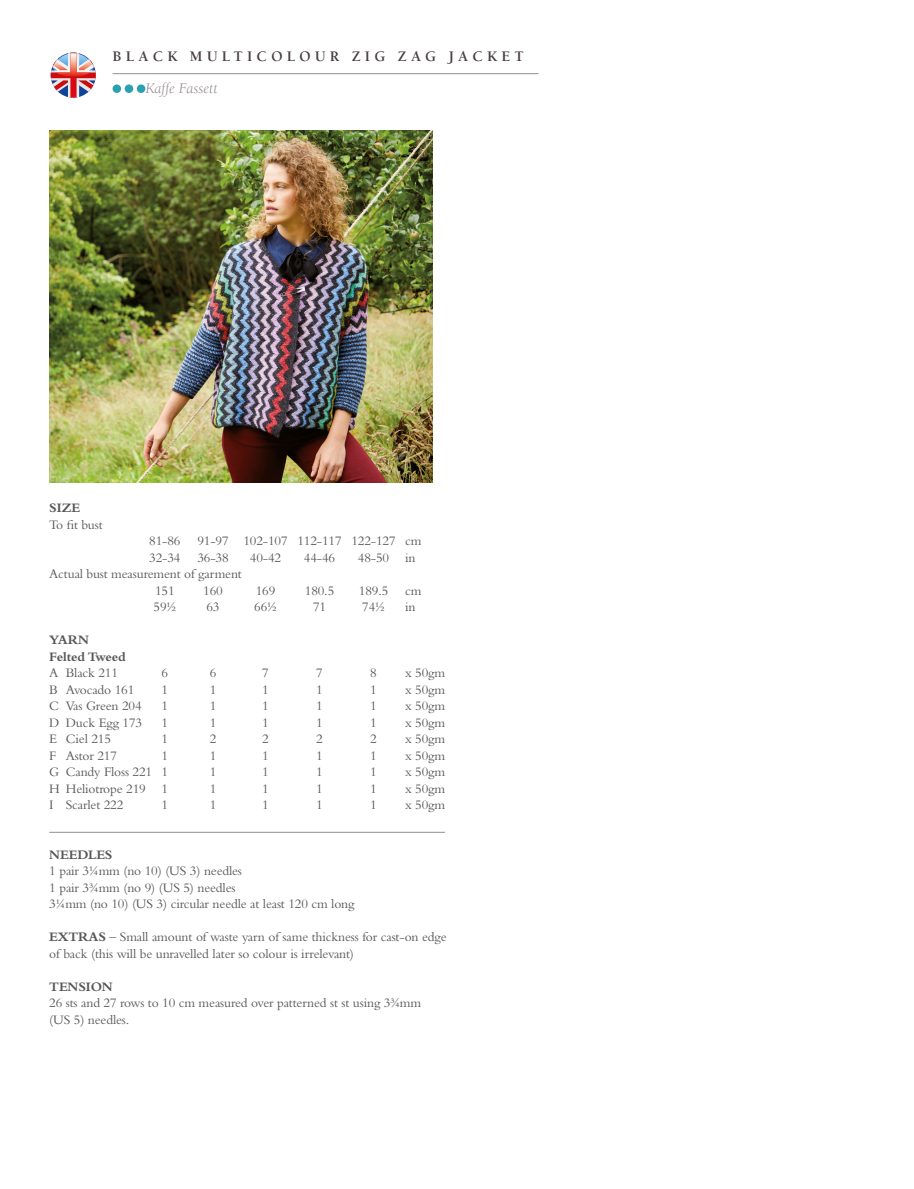
<style>
.page{position:relative;width:914px;height:1189px;background:#fff}
.page>*{position:absolute;margin:0;border:0;box-sizing:border-box;transform-origin:0 0}
.t1{font:700 15px "Berkeley Std";letter-spacing:.28em;color:#483c3f}
.t2{font:italic 15px "Berkeley Std";color:#978d8e}
.Paragraph_Style_1{font:13.5px/16.5px "Bembo Std";letter-spacing:-.01em;color:#575756}
.Paragraph_Style_1-2{font:700 13.5px "Bembo Std";letter-spacing:-.01em;color:#575756}
.s1{font-weight:700}
</style>
<div class="page">
<hr style="left:49px;top:831px;width:396px;height:1px;background:#978d8e">
<img style="left:49px;top:131px;width:383px;height:351px">
<hr style="left:112px;top:73px;width:426px;height:1px;background:#978d8e">
<div style="left:112px;top:84px;width:9px;height:9px;background:#2aa1b2;border-radius:50%"></div>
<div style="left:125px;top:84px;width:8px;height:9px;background:#2aa1b2;border-radius:50%"></div>
<div style="left:137px;top:84px;width:8px;height:9px;background:#2aa1b2;border-radius:50%"></div>
<svg style="left:51px;top:53px;width:45px;height:45px"></svg>
<p class="t1" style="left:112px;top:48px;width:413px">BLACK MULTICOLOUR ZIG ZAG JACKET</p>
<p class="t2" style="left:145px;top:80px;width:74px">Kaffe Fassett</p>
<p class="Paragraph_Style_1-2" style="left:49px;top:500px;width:32px">SIZE</p>
<p class="Paragraph_Style_1" style="left:49px;top:515px;width:55px">To fit bust</p>
<p class="Paragraph_Style_1" style="left:149px;top:532px;width:273px">81-86 91-97 102-107 112-117 122-127 cm</p>
<p class="Paragraph_Style_1" style="left:149px;top:548px;width:81px">32-34 36-38</p>
<p class="Paragraph_Style_1" style="left:250px;top:548px;width:33px">40-42</p>
<p class="Paragraph_Style_1" style="left:304px;top:548px;width:33px">44-46</p>
<p class="Paragraph_Style_1" style="left:358px;top:548px;width:59px">48-50 in</p>
<p class="Paragraph_Style_1" style="left:49px;top:565px;width:194px">Actual bust measurement of garment</p>
<p class="Paragraph_Style_1" style="left:155px;top:581px;width:21px">151</p>
<p class="Paragraph_Style_1" style="left:203px;top:581px;width:21px">160</p>
<p class="Paragraph_Style_1" style="left:256px;top:581px;width:21px">169</p>
<p class="Paragraph_Style_1" style="left:305px;top:581px;width:31px">180.5</p>
<p class="Paragraph_Style_1" style="left:359px;top:581px;width:64px">189.5 cm</p>
<p class="Paragraph_Style_1" style="left:154px;top:598px;width:24px">59½</p>
<p class="Paragraph_Style_1" style="left:206px;top:598px;width:15px">63</p>
<p class="Paragraph_Style_1" style="left:254px;top:598px;width:24px">66½</p>
<p class="Paragraph_Style_1" style="left:313px;top:598px;width:15px">71</p>
<p class="Paragraph_Style_1" style="left:362px;top:598px;width:24px">74½</p>
<p class="Paragraph_Style_1" style="left:405px;top:598px;width:12px">in</p>
<p class="Paragraph_Style_1-2" style="left:49px;top:632px;width:41px">YARN</p>
<p class="Paragraph_Style_1-2" style="left:49px;top:648px;width:78px">Felted Tweed</p>
<p class="Paragraph_Style_1" style="left:49px;top:664px;width:70px">A Black 211</p>
<p class="Paragraph_Style_1" style="left:162px;top:664px;width:8px">6</p>
<p class="Paragraph_Style_1" style="left:210px;top:664px;width:8px">6</p>
<p class="Paragraph_Style_1" style="left:262px;top:664px;width:8px">7</p>
<p class="Paragraph_Style_1" style="left:316px;top:664px;width:8px">7</p>
<p class="Paragraph_Style_1" style="left:370px;top:664px;width:8px">8</p>
<p class="Paragraph_Style_1" style="left:405px;top:664px;width:41px">x 50gm</p>
<p class="Paragraph_Style_1" style="left:49px;top:680px;width:86px">B Avocado 161</p>
<p class="Paragraph_Style_1" style="left:162px;top:680px;width:8px">1</p>
<p class="Paragraph_Style_1" style="left:210px;top:680px;width:8px">1</p>
<p class="Paragraph_Style_1" style="left:262px;top:680px;width:8px">1</p>
<p class="Paragraph_Style_1" style="left:316px;top:680px;width:8px">1</p>
<p class="Paragraph_Style_1" style="left:370px;top:680px;width:8px">1</p>
<p class="Paragraph_Style_1" style="left:405px;top:680px;width:41px">x 50gm</p>
<p class="Paragraph_Style_1" style="left:49px;top:697px;width:94px">C Vas Green 204</p>
<p class="Paragraph_Style_1" style="left:162px;top:697px;width:8px">1</p>
<p class="Paragraph_Style_1" style="left:210px;top:697px;width:8px">1</p>
<p class="Paragraph_Style_1" style="left:262px;top:697px;width:8px">1</p>
<p class="Paragraph_Style_1" style="left:316px;top:697px;width:8px">1</p>
<p class="Paragraph_Style_1" style="left:370px;top:697px;width:8px">1</p>
<p class="Paragraph_Style_1" style="left:405px;top:697px;width:41px">x 50gm</p>
<p class="Paragraph_Style_1" style="left:49px;top:713px;width:94px">D Duck Egg 173</p>
<p class="Paragraph_Style_1" style="left:162px;top:713px;width:8px">1</p>
<p class="Paragraph_Style_1" style="left:210px;top:713px;width:8px">1</p>
<p class="Paragraph_Style_1" style="left:262px;top:713px;width:8px">1</p>
<p class="Paragraph_Style_1" style="left:316px;top:713px;width:8px">1</p>
<p class="Paragraph_Style_1" style="left:370px;top:713px;width:8px">1</p>
<p class="Paragraph_Style_1" style="left:405px;top:713px;width:41px">x 50gm</p>
<p class="Paragraph_Style_1" style="left:49px;top:730px;width:63px">E Ciel 215</p>
<p class="Paragraph_Style_1" style="left:162px;top:730px;width:8px">1</p>
<p class="Paragraph_Style_1" style="left:210px;top:730px;width:8px">2</p>
<p class="Paragraph_Style_1" style="left:262px;top:730px;width:8px">2</p>
<p class="Paragraph_Style_1" style="left:316px;top:730px;width:8px">2</p>
<p class="Paragraph_Style_1" style="left:370px;top:730px;width:8px">2</p>
<p class="Paragraph_Style_1" style="left:405px;top:730px;width:41px">x 50gm</p>
<p class="Paragraph_Style_1" style="left:49px;top:746px;width:69px">F Astor 217</p>
<p class="Paragraph_Style_1" style="left:162px;top:746px;width:8px">1</p>
<p class="Paragraph_Style_1" style="left:210px;top:746px;width:8px">1</p>
<p class="Paragraph_Style_1" style="left:262px;top:746px;width:8px">1</p>
<p class="Paragraph_Style_1" style="left:316px;top:746px;width:8px">1</p>
<p class="Paragraph_Style_1" style="left:370px;top:746px;width:8px">1</p>
<p class="Paragraph_Style_1" style="left:405px;top:746px;width:41px">x 50gm</p>
<p class="Paragraph_Style_1" style="left:49px;top:763px;width:120px">G Candy Floss 221 1</p>
<p class="Paragraph_Style_1" style="left:210px;top:763px;width:8px">1</p>
<p class="Paragraph_Style_1" style="left:262px;top:763px;width:8px">1</p>
<p class="Paragraph_Style_1" style="left:316px;top:763px;width:8px">1</p>
<p class="Paragraph_Style_1" style="left:370px;top:763px;width:8px">1</p>
<p class="Paragraph_Style_1" style="left:405px;top:763px;width:41px">x 50gm</p>
<p class="Paragraph_Style_1" style="left:49px;top:779px;width:120px">H Heliotrope 219 1</p>
<p class="Paragraph_Style_1" style="left:210px;top:779px;width:8px">1</p>
<p class="Paragraph_Style_1" style="left:262px;top:779px;width:8px">1</p>
<p class="Paragraph_Style_1" style="left:316px;top:779px;width:8px">1</p>
<p class="Paragraph_Style_1" style="left:370px;top:779px;width:8px">1</p>
<p class="Paragraph_Style_1" style="left:405px;top:779px;width:41px">x 50gm</p>
<p class="Paragraph_Style_1" style="left:49px;top:796px;width:76px">I Scarlet 222</p>
<p class="Paragraph_Style_1" style="left:162px;top:796px;width:8px">1</p>
<p class="Paragraph_Style_1" style="left:210px;top:796px;width:8px">1</p>
<p class="Paragraph_Style_1" style="left:262px;top:796px;width:8px">1</p>
<p class="Paragraph_Style_1" style="left:316px;top:796px;width:8px">1</p>
<p class="Paragraph_Style_1" style="left:370px;top:796px;width:8px">1</p>
<p class="Paragraph_Style_1" style="left:405px;top:796px;width:41px">x 50gm</p>
<p class="Paragraph_Style_1-2" style="left:49px;top:846px;width:65px">NEEDLES</p>
<p class="Paragraph_Style_1" style="left:49px;top:862px;width:194px">1 pair 3¼mm (no 10) (US 3) needles</p>
<p class="Paragraph_Style_1" style="left:49px;top:878px;width:188px">1 pair 3¾mm (no 9) (US 5) needles</p>
<p class="Paragraph_Style_1" style="left:49px;top:895px;width:306px">3¼mm (no 10) (US 3) circular needle at least 120 cm long</p>
<p class="Paragraph_Style_1" style="left:49px;top:928px;width:399px"><span class="s1">EXTRAS</span> – Small amount of waste yarn of same thickness for cast-on edge of back (this will be unravelled later so colour is irrelevant)</p>
<p class="Paragraph_Style_1-2" style="left:49px;top:978px;width:65px">TENSION</p>
<p class="Paragraph_Style_1" style="left:49px;top:994px;width:373px">26 sts and 27 rows to 10 cm measured over patterned st st using 3¾mm</p>
<p class="Paragraph_Style_1" style="left:49px;top:1010px;width:82px">(US 5) needles.</p>
</div>
